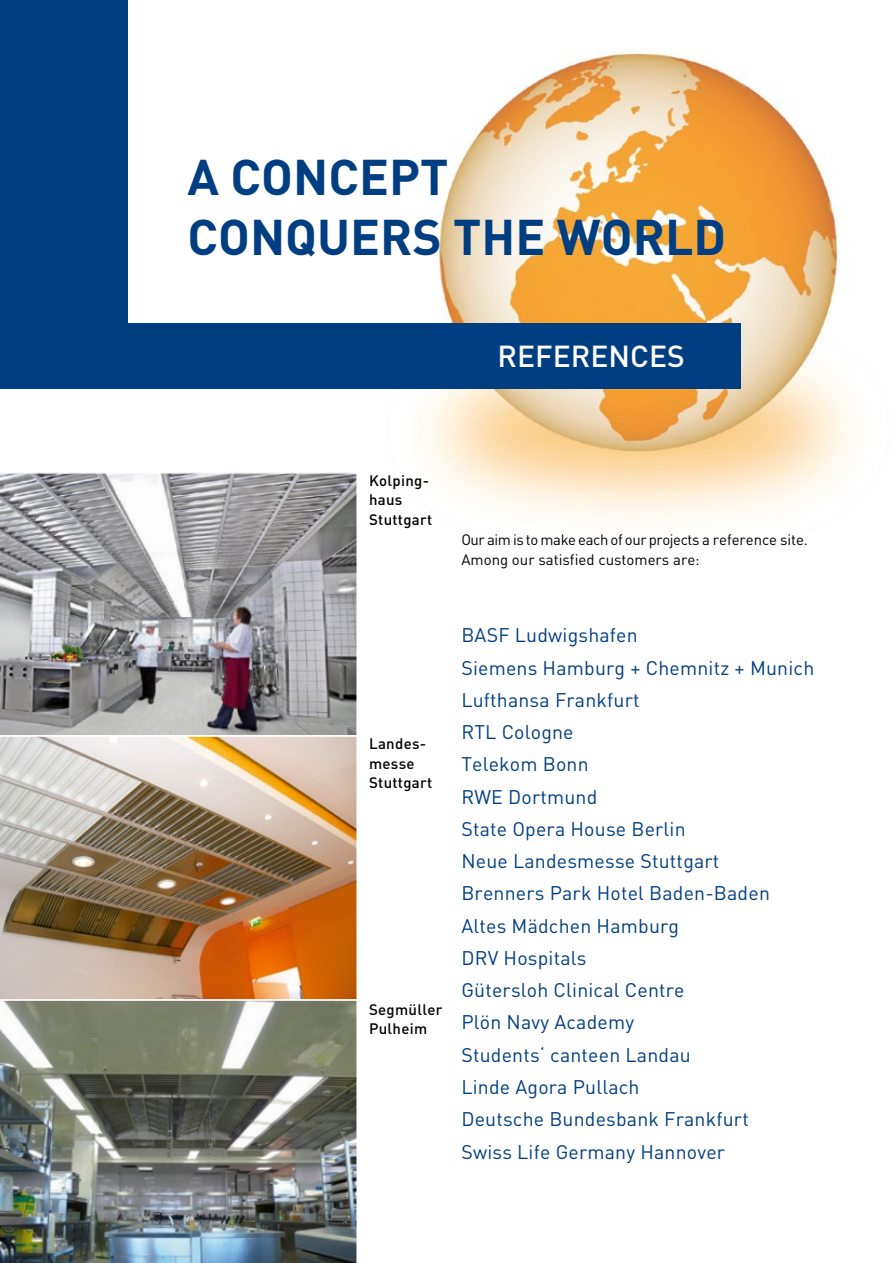
<style>
.page{position:relative;width:893px;height:1263px;background:#fff}
.page>*{position:absolute;margin:0;border:0;box-sizing:border-box;transform-origin:0 0}
.t1{font:700 49.5px/60px "DI Nslo";color:#003e81}
.t2{font:500 30px "DI Nslo";color:#fff}
.t3{font:19.5px/32.2px "DI Nslo";letter-spacing:.01em;color:#003e81}
.t4{font:15px/19.5px "DI Nslo";color:#000}
.t5{font:500 15px/19.5px "DI Nslo";letter-spacing:.02em;color:#000}
</style>
<div class="page">
<img style="left:425px;top:53px;width:426px;height:468px">
<div style="left:0;top:323px;width:741px;height:66px;background:#003e81"></div>
<div style="left:0;top:0;width:128px;height:342px;background:#003e81"></div>
<img style="left:0;top:736px;width:357px;height:263px">
<svg style="left:0;top:472px;width:358px;height:263px;background:#9e9c9f"></svg>
<img style="left:0;top:999px;width:357px;height:264px">
<h1 class="t1" style="left:188px;top:145px;width:540px">A CONCEPT<br>CONQUERS THE WORLD</h1>
<h2 class="t2" style="left:497px;top:337px;width:189px">REFERENCES</h2>
<p class="t5" style="left:369px;top:470px;width:65px">Kolping&shy;haus<br>Stuttgart</p>
<p class="t4" style="left:461px;top:530px;width:348px">Our aim is to make each of our projects a reference site.<br>Among our satisfied customers are:</p>
<p class="t5" style="left:369px;top:733px;width:65px">Landes&shy;messe<br>Stuttgart</p>
<p class="t5" style="left:369px;top:999px;width:75px">Segmüller<br>Pulheim</p>
<p class="t3" style="left:461px;top:619px;width:354px">BASF Ludwigshafen<br>Siemens Hamburg + Chemnitz + Munich<br>Lufthansa Frankfurt<br>RTL Cologne<br>Telekom Bonn<br>RWE Dortmund<br>State Opera House Berlin<br>Neue Landesmesse Stuttgart<br>Brenners Park Hotel Baden-Baden<br>Altes Mädchen Hamburg<br>DRV Hospitals<br>Gütersloh Clinical Centre<br>Plön Navy Academy<br>Students‘ canteen Landau<br>Linde Agora Pullach<br>Deutsche Bundesbank Frankfurt<br>Swiss Life Germany Hannover</p>
</div>
